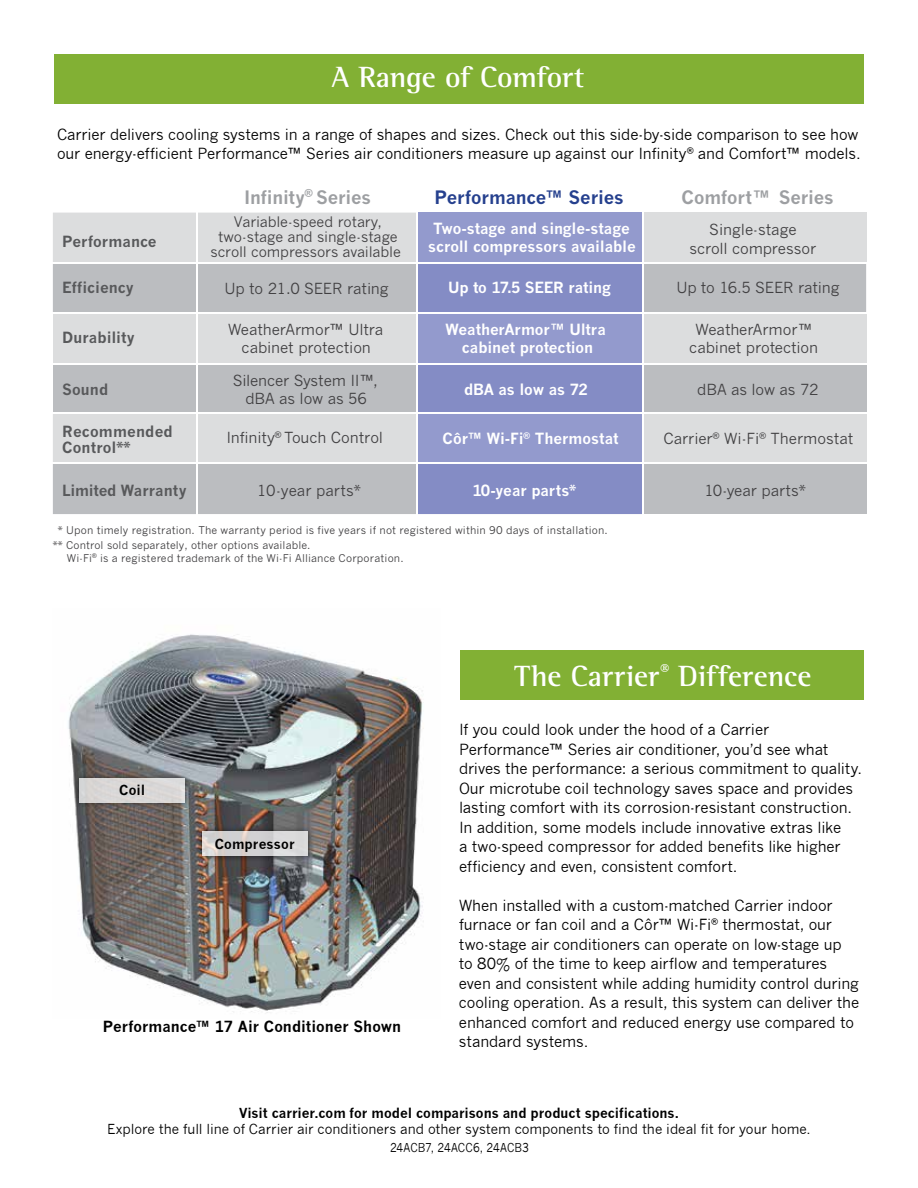
<style>
.page{position:relative;width:918px;height:1188px;background:#fff}
.page>*{position:absolute;margin:0;border:0;box-sizing:border-box;transform-origin:0 0}
.t1{font:700 30px "Rotis Semi Serif";letter-spacing:-.005em;color:#fff}
.t2{font:700 18.15px "News Gothic";letter-spacing:-.01em;color:#9d9fa2}
.t3{font:700 18.15px "News Gothic";letter-spacing:-.005em;color:#25408e}
.t4{font:15.15px/18.1px "News Gothic";letter-spacing:-.005em;color:#414042;text-align:center}
.t5{font:700 15.15px/18.1px "News Gothic";letter-spacing:-.01em;color:#fff;text-align:center}
.t6{font:700 15.15px/16.6px "News Gothic";color:#58595b}
.t7{font:15px/19.5px "News Gothic";letter-spacing:-.01em;color:#000}
.t8{font:700 15px "News Gothic";color:#000}
.t9{font:14.4px/15.1px "News Gothic";letter-spacing:-.005em;color:#414042;text-align:center}
.t10{font:13.5px "News Gothic";letter-spacing:-.005em;color:#000}
.t11{font:700 13.5px "News Gothic";color:#000}
.t12{font:12px "News Gothic";letter-spacing:.01em;color:#000;scale:.9 1}
.t13{font:10.65px "News Gothic";letter-spacing:.015em;color:#414042}
</style>
<div class="page">
<div style="left:460px;top:650px;width:404px;height:50px;background:#82b034"></div>
<img style="left:68px;top:634px;width:356px;height:379px">
<div style="left:54px;top:54px;width:810px;height:50px;background:#82b034"></div>
<div style="left:196px;top:826px;width:118px;height:36px;background:#000;opacity:.75"></div>
<svg style="left:202px;top:832px;width:106px;height:24px;background:#d6d4d4"></svg>
<div style="left:74px;top:772px;width:117px;height:37px;background:#000;opacity:.75"></div>
<div style="left:80px;top:778px;width:105px;height:25px;background:#d9d7d7"></div>
<div style="left:197px;top:313px;width:220px;height:51px;background:#dcddde"></div>
<div style="left:197px;top:413px;width:220px;height:50px;background:#dcddde"></div>
<div style="left:197px;top:364px;width:220px;height:49px;background:#bbbdc0"></div>
<div style="left:197px;top:463px;width:220px;height:51px;background:#bbbdc0"></div>
<div style="left:418px;top:313px;width:225px;height:51px;background:#939acd"></div>
<div style="left:418px;top:364px;width:225px;height:49px;background:#848cc5"></div>
<svg style="left:418px;top:414px;width:224px;height:100px;background:#8c93c9"></svg>
<div style="left:53px;top:313px;width:144px;height:51px;background:#dcddde"></div>
<svg style="left:53px;top:213px;width:813px;height:99px;background:#b9bdcd"></svg>
<div style="left:643px;top:313px;width:223px;height:51px;background:#dcddde"></div>
<div style="left:643px;top:364px;width:223px;height:49px;background:#bbbdc0"></div>
<div style="left:643px;top:413px;width:223px;height:50px;background:#dcddde"></div>
<div style="left:643px;top:463px;width:223px;height:51px;background:#bbbdc0"></div>
<div style="left:53px;top:364px;width:144px;height:49px;background:#bbbdc0"></div>
<svg style="left:53px;top:414px;width:143px;height:100px;background:#cbcdcf"></svg>
<hr style="left:196px;top:193px;width:2px;height:325px;background:#fff">
<hr style="left:642px;top:210px;width:1px;height:304px;background:#fff">
<hr style="left:416px;top:208px;width:2px;height:310px;background:#fff">
<hr style="left:30px;top:262px;width:836px;height:2px;background:#fff">
<hr style="left:30px;top:312px;width:836px;height:2px;background:#fff">
<hr style="left:30px;top:363px;width:836px;height:2px;background:#fff">
<hr style="left:30px;top:413px;width:836px;height:1px;background:#fff">
<hr style="left:30px;top:463px;width:836px;height:1px;background:#fff">
<h1 class="t1" style="left:332px;top:66px;width:254px">A Range of Comfort</h1>
<p class="t7" style="left:57px;top:126px;width:805px">Carrier delivers cooling systems in a range of shapes and sizes. Check out this side-by-side comparison to see how our energy-efficient Performance™ Series air conditioners measure up against our Infinity<sup>®</sup> and Comfort™ models.</p>
<p class="t6" style="left:62px;top:234px;width:96px">Performance</p>
<p class="t6" style="left:62px;top:281px;width:73px">Efficiency</p>
<p class="t6" style="left:62px;top:331px;width:74px">Durability</p>
<p class="t2" style="left:244px;top:190px;width:129px">Infinity<sup>®</sup> Series</p>
<p class="t9" style="left:210px;top:215px;width:192px">Variable-speed rotary, two-stage and single-stage scroll compressors available</p>
<p class="t4" style="left:224px;top:281px;width:166px">Up to 21.0 SEER rating</p>
<p class="t4" style="left:228px;top:322px;width:157px">WeatherArmor™ Ultra cabinet protection</p>
<p class="t3" style="left:435px;top:190px;width:191px">Performance™ Series</p>
<p class="t5" style="left:428px;top:221px;width:209px">Two-stage and single-stage scroll compressors available</p>
<p class="t5" style="left:448px;top:280px;width:164px">Up to 17.5 SEER rating</p>
<p class="t5" style="left:446px;top:322px;width:162px">WeatherArmor™ Ultra cabinet protection</p>
<p class="t2" style="left:682px;top:190px;width:154px">Comfort™ Series</p>
<p class="t4" style="left:690px;top:222px;width:128px">Single-stage scroll compressor</p>
<p class="t4" style="left:676px;top:280px;width:165px">Up to 16.5 SEER rating</p>
<p class="t4" style="left:689px;top:322px;width:130px">WeatherArmor™ cabinet protection</p>
<p class="t6" style="left:62px;top:382px;width:48px">Sound</p>
<p class="t4" style="left:233px;top:373px;width:147px">Silencer System II™, dBA as low as 56</p>
<p class="t5" style="left:464px;top:382px;width:125px">dBA as low as 72</p>
<p class="t4" style="left:697px;top:381px;width:123px">dBA as low as 72</p>
<p class="t6" style="left:62px;top:424px;width:112px">Recommended<br>Control**</p>
<p class="t6" style="left:62px;top:483px;width:126px">Limited Warranty</p>
<p class="t4" style="left:226px;top:430px;width:158px">Infinity<sup>®</sup> Touch Control</p>
<p class="t4" style="left:257px;top:483px;width:106px">10-year parts*</p>
<p class="t5" style="left:443px;top:431px;width:178px">Côr™ Wi-Fi<sup>®</sup> Thermostat</p>
<p class="t5" style="left:473px;top:483px;width:105px">10-year parts*</p>
<p class="t13" style="left:58px;top:526px;width:551px">* Upon timely registration. The warranty period is five years if not registered within 90 days of installation.</p>
<p class="t13" style="left:53px;top:540px;width:259px">** Control sold separately, other options available.</p>
<p class="t13" style="left:67px;top:554px;width:338px">Wi-Fi<sup>®</sup> is a registered trademark of the Wi-Fi Alliance Corporation.</p>
<p class="t4" style="left:664px;top:431px;width:191px">Carrier<sup>®</sup> Wi-Fi<sup>®</sup> Thermostat</p>
<p class="t4" style="left:704px;top:483px;width:103px">10-year parts*</p>
<p class="t11" style="left:119px;top:785px;width:27px">Coil</p>
<p class="t11" style="left:215px;top:839px;width:82px">Compressor</p>
<p class="t8" style="left:103px;top:1021px;width:300px">Performance™ 17 Air Conditioner Shown</p>
<h1 class="t1" style="left:515px;top:665px;width:298px">The Carrier<sup>®</sup> Difference</h1>
<p class="t7" style="left:459px;top:721px;width:405px">If you could look under the hood of a Carrier Performance™ Series air conditioner, you’d see what drives the performance: a serious commitment to quality.<br>Our microtube coil technology saves space and provides lasting comfort with its corrosion-resistant construction.<br>In addition, some models include innovative extras like<br>a two-speed compressor for added benefits like higher efficiency and even, consistent comfort.</p>
<p class="t7" style="left:459px;top:897px;width:402px">When installed with a custom-matched Carrier indoor furnace or fan coil and a Côr™ Wi-Fi<sup>®</sup> thermostat, our two-stage air conditioners can operate on low-stage up to 80% of the time to keep airflow and temperatures even and consistent while adding humidity control during cooling operation. As a result, this system can deliver the enhanced comfort and reduced energy use compared to standard systems.</p>
<p class="t11" style="left:239px;top:1108px;width:441px">Visit carrier.com for model comparisons and product specifications.</p>
<p class="t10" style="left:107px;top:1124px;width:705px">Explore the full line of Carrier air conditioners and other system components to find the ideal fit for your home.</p>
<p class="t12" style="left:390px;top:1143px;width:156px">24ACB7, 24ACC6, 24ACB3</p>
</div>
